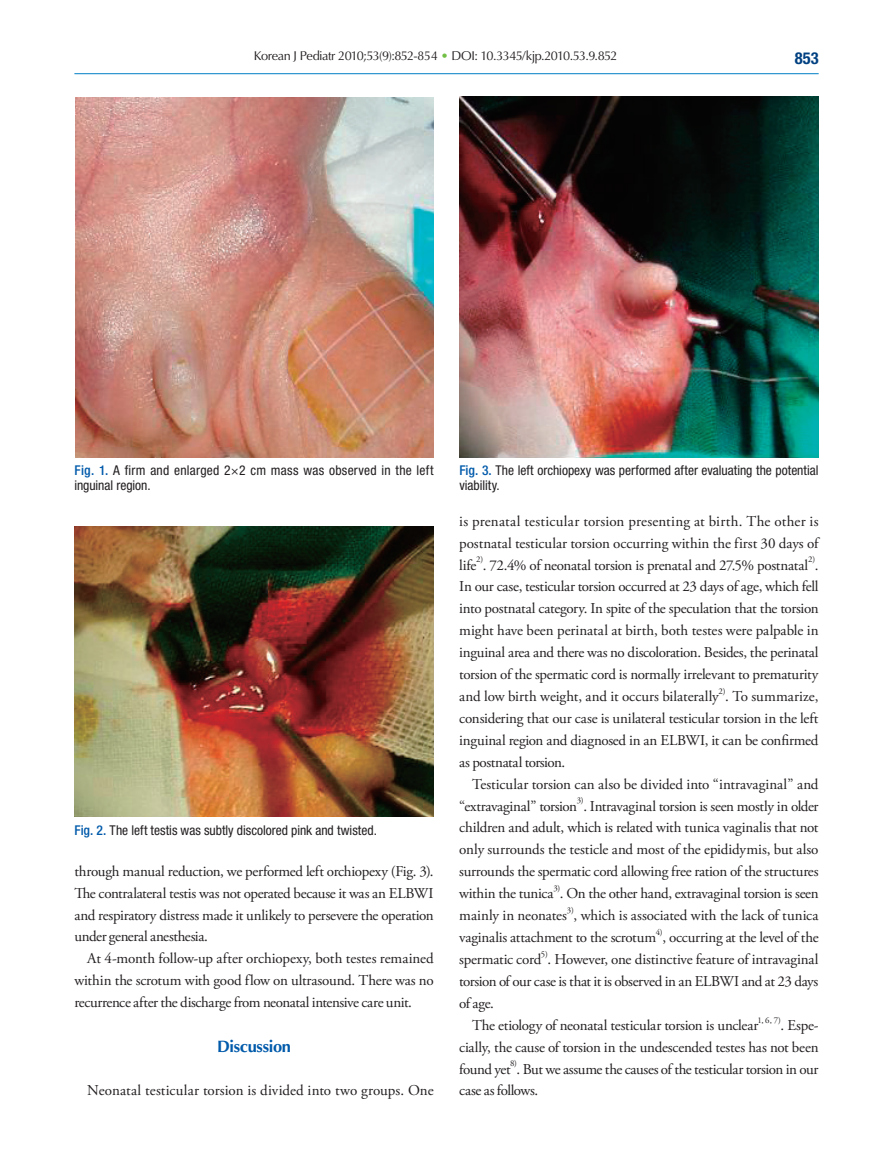
<style>
.page{position:relative;width:893px;height:1170px;background:#fff}
.page>*{position:absolute;margin:0;border:0;box-sizing:border-box;transform-origin:0 0}
.t1{font:700 16.5px "Optima LT Std";letter-spacing:-.02em;color:#015aaa}
.t2{font:700 condensed 16.5px "Helvetica Neue";color:#014081}
.t3{font:15px/21.9px "Adobe Garamond Pro";letter-spacing:-.015em;color:#231f20;text-align:justify}
.t4{font:condensed 13.5px/15px "Helvetica Neue";color:#231f20}
.t5{font:condensed 13.5px/15px "Helvetica Neue";letter-spacing:.02em;color:#231f20}
.t6{font:12.75px "Optima LT Std";letter-spacing:-.045em;color:#231f20}
.t7{font:8.7px "Adobe Garamond Pro";color:#231f20}
.s1{color:#71bf44}
.s2{font-weight:500;color:#015aaa}
</style>
<div class="page">
<hr style="left:74px;top:73px;width:745px;height:1px;background:#007ec5">
<img style="left:75px;top:97px;width:359px;height:360px">
<img style="left:74px;top:526px;width:360px;height:290px">
<img style="left:459px;top:97px;width:360px;height:360px">
<p class="t6" style="left:254px;top:49px;width:365px">Korean J Pediatr 2010;53(9):852-854 <span class="s1">•</span> DOI: 10.3345/kjp.2010.53.9.852</p>
<p class="t2" style="left:795px;top:48px;width:25px">853</p>
<p class="t5" style="left:74px;top:462px;width:361px"><span class="s2">Fig. 1.</span> A firm and enlarged 2×2 cm mass was observed in the left inguinal region.</p>
<p class="t4" style="left:74px;top:822px;width:304px"><span class="s2">Fig. 2.</span> The left testis was subtly discolored pink and twisted.</p>
<p class="t3" style="left:74px;top:860px;width:361px">through manual reduction, we performed left orchiopexy (Fig. 3).<br>The contralateral testis was not operated because it was an ELBWI and respiratory distress made it unlikely to persevere the operation under general anesthesia.</p>
<p class="t3" style="left:74px;top:948px;width:361px;text-indent:13px">At 4-month follow-up after orchiopexy, both testes remained within the scrotum with good flow on ultrasound. There was no recurrence after the discharge from neonatal intensive care unit.</p>
<p class="t1" style="left:217px;top:1037px;width:76px">Discussion</p>
<p class="t3" style="left:87px;top:1079px;width:348px">Neonatal testicular torsion is divided into two groups. One</p>
<p class="t4" style="left:459px;top:462px;width:361px"><span class="s2">Fig. 3.</span> The left orchiopexy was performed after evaluating the potential viability.</p>
<p class="t3" style="left:459px;top:510px;width:361px">is prenatal testicular torsion presenting at birth. The other is postnatal testicular torsion occurring within the first 30 days of life . 72.4% of neonatal torsion is prenatal and 27.5% postnatal .</p>
<p class="t7" style="left:476px;top:554px;width:8px">2)</p>
<p class="t7" style="left:808px;top:554px;width:8px">2)</p>
<p class="t3" style="left:459px;top:576px;width:361px">In our case, testicular torsion occurred at 23 days of age, which fell into postnatal category. In spite of the speculation that the torsion might have been perinatal at birth, both testes were palpable in inguinal area and there was no discoloration. Besides, the perinatal torsion of the spermatic cord is normally irrelevant to prematurity and low birth weight, and it occurs bilaterally . To summarize,</p>
<p class="t7" style="left:718px;top:686px;width:9px">2)</p>
<p class="t3" style="left:459px;top:707px;width:361px">considering that our case is unilateral testicular torsion in the left inguinal region and diagnosed in an ELBWI, it can be confirmed as postnatal torsion.</p>
<p class="t3" style="left:459px;top:773px;width:361px;text-align:right">Testicular torsion can also be divided into “intravaginal” and “extravaginal” torsion . Intravaginal torsion is seen mostly in older</p>
<p class="t7" style="left:577px;top:795px;width:8px">3)</p>
<p class="t3" style="left:459px;top:817px;width:361px">children and adult, which is related with tunica vaginalis that not only surrounds the testicle and most of the epididymis, but also surrounds the spermatic cord allowing free ration of the structures within the tunica . On the other hand, extravaginal torsion is seen</p>
<p class="t7" style="left:553px;top:883px;width:8px">3)</p>
<p class="t3" style="left:459px;top:904px;width:361px">mainly in neonates , which is associated with the lack of tunica</p>
<p class="t7" style="left:567px;top:905px;width:8px">3)</p>
<p class="t3" style="left:459px;top:926px;width:361px">vaginalis attachment to the scrotum , occurring at the level of the</p>
<p class="t7" style="left:656px;top:926px;width:9px">4)</p>
<p class="t3" style="left:459px;top:948px;width:361px">spermatic cord . However, one distinctive feature of intravaginal</p>
<p class="t7" style="left:541px;top:948px;width:9px">5)</p>
<p class="t3" style="left:459px;top:970px;width:361px">torsion of our case is that it is observed in an ELBWI and at 23 days</p>
<p class="t3" style="left:459px;top:992px;width:36px">of age.</p>
<p class="t3" style="left:472px;top:1014px;width:288px">The etiology of neonatal testicular torsion is unclear</p>
<p class="t7" style="left:757px;top:1014px;width:25px">1, 6, 7)</p>
<p class="t3" style="left:459px;top:1014px;width:361px;text-indent:321px">. Espe&shy;cially, the cause of torsion in the undescended testes has not been found yet . But we assume the causes of the testicular torsion in our</p>
<p class="t7" style="left:510px;top:1058px;width:8px">8)</p>
<p class="t3" style="left:459px;top:1080px;width:81px">case as follows.</p>
</div>
